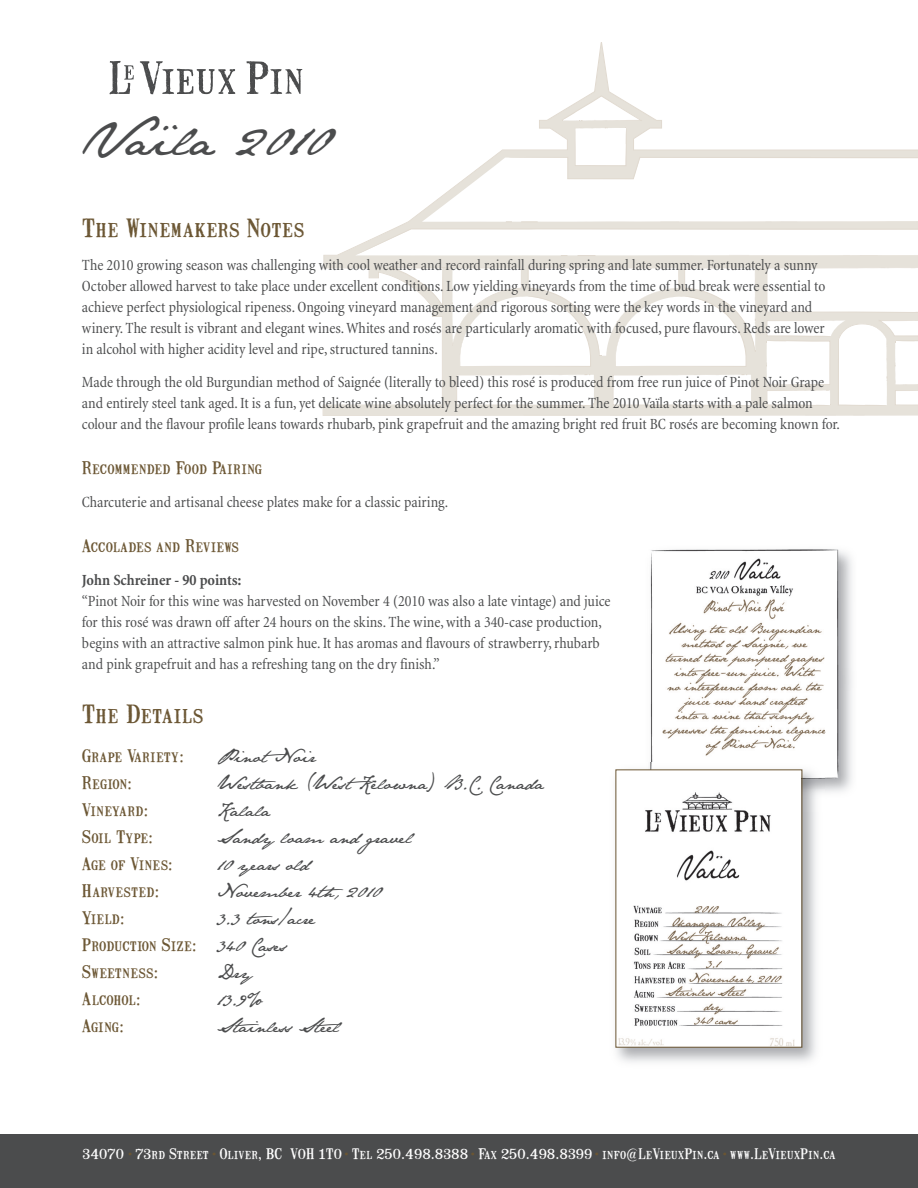
<style>
.page{position:relative;width:918px;height:1188px;background:#fff}
.page>*{position:absolute;margin:0;border:0;box-sizing:border-box;transform-origin:0 0}
.t1{font:45px "Jane Austen";color:#4b4c4d}
.t2{font:36px "Jane Austen";color:#4b4c4d}
.t3{font:24px "Mailart Rubberstamp";letter-spacing:.02em;color:#6b5633}
.t4{font:16.5px/27px "Mailart Rubberstamp";letter-spacing:.015em;color:#6b5633}
.t5{font:16.5px "Jane Austen";color:#4b4c4d}
.t6{font:condensed 15.75px/21px "Minion";letter-spacing:-.005em;color:#4b4c4d}
.t7{font:700 condensed 15.75px "Minion";letter-spacing:-.005em;color:#4b4c4d}
.t8{font:13.8px "Mailart Rubberstamp";color:#fff}
.s1{font-family:"Jane Austen";color:#4b4c4d}
.s2{font-size:9px;color:#6b5633}
</style>
<div class="page">
<svg style="left:323px;top:42px;width:595px;height:374px"></svg>
<div style="left:0;top:1134px;width:918px;height:54px;background:#4b4c4d"></div>
<img style="left:824px;top:549px;width:16px;height:240px">
<img style="left:649px;top:549px;width:175px;height:213px">
<img style="left:615px;top:762px;width:209px;height:300px">
<img style="left:618px;top:771px;width:182px;height:275px">
<div style="left:616px;top:769px;width:186px;height:279px;border:1px solid #6b5633"></div>
<svg style="left:110px;top:61px;width:24px;height:33px"></svg>
<svg style="left:140px;top:61px;width:95px;height:33px"></svg>
<svg style="left:247px;top:61px;width:55px;height:33px"></svg>
<h1 class="t1" style="left:83px;top:113px;width:248px">Vaila 2010</h1>
<h2 class="t2" style="left:160px;top:95px;width:14px">.</h2>
<h3 class="t3" style="left:82px;top:214px;width:224px">The Winemakers Notes</h3>
<p class="t6" style="left:82px;top:256px;width:745px">The 2010 growing season was challenging with cool weather and record rainfall during spring and late summer. Fortunately a sunny October allowed harvest to take place under excellent conditions. Low yielding vineyards from the time of bud break were essential to achieve perfect physiological ripeness. Ongoing vineyard management and rigorous sorting were the key words in the vineyard and winery. The result is vibrant and elegant wines.Whites and rosés are particularly aromatic with focused, pure flavours. Reds are lower in alcohol with higher acidity level and ripe,structured tannins.</p>
<p class="t6" style="left:82px;top:373px;width:760px">Made through the old Burgundian method of Saignée (literally to bleed) this rosé is produced from free run juice of Pinot Noir Grape and entirely steel tank aged.It is a fun, yet delicate wine absolutely perfect for the summer. The 2010 Vaïla starts with a pale salmon colour and the flavour profile leans towards rhubarb, pink grapefruit and the amazing bright red fruit BC rosés are becoming known for.</p>
<p class="t4" style="left:82px;top:455px;width:182px">Recommended Food Pairing</p>
<p class="t6" style="left:82px;top:493px;width:368px">Charcuterie and artisanal cheese plates make for a classic pairing.</p>
<p class="t4" style="left:82px;top:533px;width:158px">Accolades and Reviews</p>
<p class="t7" style="left:82px;top:574px;width:161px">John Schreiner - 90 points:</p>
<p class="t6" style="left:82px;top:592px;width:530px">“Pinot Noir for this wine was harvested on November 4 (2010 was also a late vintage) and juice for this rosé was drawn off after 24 hours on the skins. The wine,with a 340-case production, begins with an attractive salmon pink hue.It has aromas and flavours of strawberry,rhubarb and pink grapefruit and has a refreshing tang on the dry finish.”</p>
<h3 class="t3" style="left:82px;top:700px;width:123px">The Details</h3>
<p class="t4" style="left:82px;top:743px;width:104px">Grape Variety:</p>
<p class="t5" style="left:217px;top:746px;width:100px">PinotNoir</p>
<p class="t4" style="left:82px;top:770px;width:52px">Region:</p>
<p class="t5" style="left:217px;top:773px;width:328px">Westbank (WestKelowna) B.C. Canada</p>
<p class="t4" style="left:82px;top:797px;width:68px">Vineyard:</p>
<p class="t5" style="left:217px;top:800px;width:55px">Kalala</p>
<p class="t4" style="left:82px;top:824px;width:73px">Soil Type:</p>
<p class="t5" style="left:217px;top:827px;width:196px">Sandy loam and gravel</p>
<p class="t4" style="left:82px;top:851px;width:93px">Age of Vines:</p>
<p class="t5" style="left:217px;top:854px;width:94px">10 years old</p>
<p class="t4" style="left:82px;top:878px;width:79px">Harvested:</p>
<p class="t5" style="left:217px;top:881px;width:165px">November 4th, 2010</p>
<p class="t4" style="left:82px;top:905px;width:45px">Yield:</p>
<p class="t5" style="left:217px;top:908px;width:100px">3.3 tons/acre</p>
<p class="t4" style="left:82px;top:932px;width:206px">Production Size: <span class="s1">340 Cases<br></span>Sweetness:</p>
<p class="t5" style="left:217px;top:962px;width:37px">Dry</p>
<p class="t4" style="left:82px;top:986px;width:61px">Alcohol:</p>
<p class="t5" style="left:217px;top:989px;width:50px">13.9%</p>
<p class="t4" style="left:82px;top:1013px;width:44px">Aging:</p>
<p class="t5" style="left:217px;top:1016px;width:125px">Stainless Steel</p>
<p class="t8" style="left:82px;top:1146px;width:755px">34070 <span class="s2">•</span> 73rd Street <span class="s2">•</span> Oliver, BC V0H 1T0 <span class="s2">•</span> Tel 250.498.8388 <span class="s2">•</span> Fax 250.498.8399 <span class="s2">•</span> info@LeVieuxPin.ca <span class="s2">•</span> www.LeVieuxPin.ca</p>
</div>
